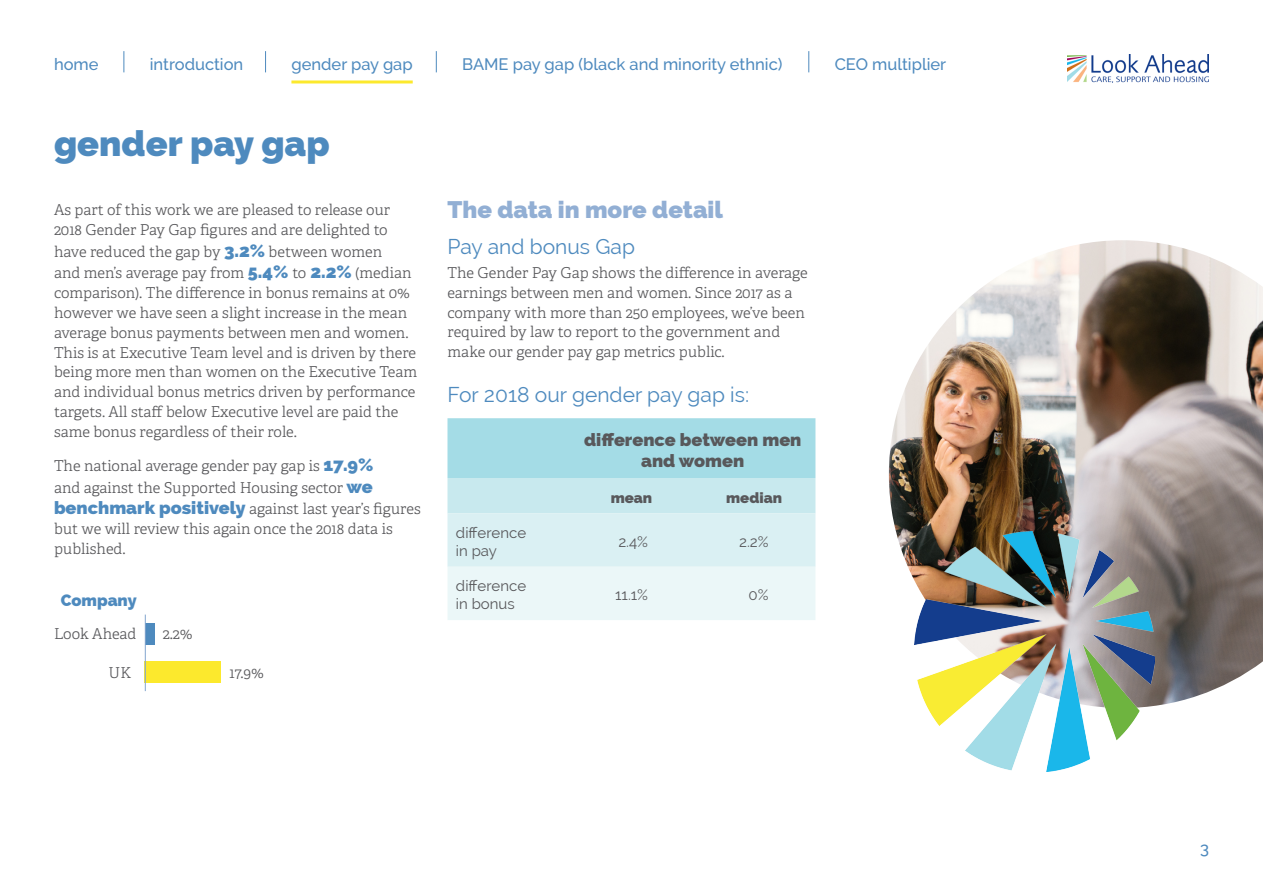
<style>
.page{position:relative;width:1263px;height:893px;background:#fff}
.page>*{position:absolute;margin:0;border:0;box-sizing:border-box;transform-origin:0 0}
.t1{font:800 36px "Raleway";color:#4e8abe}
.t2{font:800 24px "Raleway";color:#92afd4}
.t3{font:21px "Raleway";color:#4e8abe}
.t4{font:800 18px/21.6px "Raleway";color:#58585b;text-align:center}
.t5{font:500 16.5px "Raleway";color:#4e8abe}
.t6{font:800 16.5px "Raleway";color:#4e8abe}
.t7{font:300 15px/19.8px "Adelle";color:#58585b}
.t8{font:15px/18px "Raleway";color:#58585b}
.t9{font:800 15px "Raleway";color:#58585b}
.s1{font-family:"Raleway";font-weight:800;font-size:18px;color:#4e8abe}
</style>
<div class="page">
<svg style="left:265px;top:51px;width:1px;height:21px"></svg>
<svg style="left:436px;top:51px;width:1px;height:21px"></svg>
<svg style="left:808px;top:51px;width:1px;height:21px"></svg>
<svg style="left:124px;top:51px;width:1px;height:21px"></svg>
<img style="left:1067px;top:54px;width:142px;height:28px">
<hr style="left:291px;top:80px;width:122px;height:3px;background:#fce92d">
<svg style="left:447px;top:418px;width:368px;height:202px;background:#cbeaef"></svg>
<img style="left:889px;top:240px;width:374px;height:466px">
<img style="left:914px;top:532px;width:240px;height:239px">
<div style="left:145px;top:623px;width:9px;height:21px;background:#4e8abe"></div>
<div style="left:145px;top:661px;width:76px;height:22px;background:#fce92d"></div>
<hr style="left:145px;top:615px;width:1px;height:76px;background:#82a5ce">
<p class="t5" style="left:54px;top:54px;width:46px">home</p>
<p class="t5" style="left:150px;top:54px;width:95px">introduction</p>
<p class="t5" style="left:291px;top:54px;width:123px">gender pay gap</p>
<p class="t5" style="left:462px;top:54px;width:322px">BAME pay gap (black and minority ethnic)</p>
<p class="t5" style="left:835px;top:54px;width:113px">CEO multiplier</p>
<h1 class="t1" style="left:54px;top:123px;width:277px">gender pay gap</h1>
<p class="t7" style="left:54px;top:200px;width:338px">As part of this work we are pleased to release our<br>2018 Gender Pay Gap figures and are delighted to</p>
<p class="t7" style="left:54px;top:240px;width:359px;line-height:21.6px">have reduced the gap by <span class="s1">3.2%</span> between women and men’s average pay from <span class="s1">5.4%</span> to <span class="s1">2.2%</span> (median</p>
<p class="t7" style="left:54px;top:283px;width:365px">comparison). The difference in bonus remains at 0% however we have seen a slight increase in the mean average bonus payments between men and women.<br>This is at Executive Team level and is driven by there being more men than women on the Executive Team and individual bonus metrics driven by performance targets. All staff below Executive level are paid the same bonus regardless of their role.</p>
<p class="t7" style="left:54px;top:455px;width:368px;line-height:21.6px">The national average gender pay gap is <span class="s1">17.9%<br></span>and against the Supported Housing sector <span class="s1">we benchmark positively</span> against last year’s figures</p>
<p class="t7" style="left:54px;top:518px;width:340px">but we will review this again once the 2018 data is published.</p>
<p class="t6" style="left:61px;top:591px;width:78px">Company</p>
<p class="t7" style="left:54px;top:624px;width:84px">Look Ahead</p>
<p class="t7" style="left:163px;top:624px;width:31px">2.2%</p>
<p class="t7" style="left:109px;top:662px;width:24px">UK</p>
<p class="t7" style="left:230px;top:662px;width:36px">17.9%</p>
<h2 class="t2" style="left:447px;top:196px;width:277px">The data in more detail</h2>
<h3 class="t3" style="left:447px;top:234px;width:189px">Pay and bonus Gap</h3>
<p class="t7" style="left:447px;top:262px;width:362px">The Gender Pay Gap shows the difference in average earnings between men and women. Since 2017 as a company with more than 250 employees, we’ve been required by law to report to the government and make our gender pay gap metrics public.</p>
<h3 class="t3" style="left:447px;top:382px;width:303px">For 2018 our gender pay gap is:</h3>
<p class="t4" style="left:584px;top:429px;width:219px">difference between men and women</p>
<p class="t9" style="left:611px;top:489px;width:43px">mean</p>
<p class="t9" style="left:726px;top:489px;width:57px">median</p>
<p class="t8" style="left:456px;top:524px;width:72px">difference in pay</p>
<p class="t8" style="left:618px;top:533px;width:31px">2.4%</p>
<p class="t8" style="left:739px;top:533px;width:31px">2.2%</p>
<p class="t8" style="left:456px;top:577px;width:72px">difference in bonus</p>
<p class="t8" style="left:615px;top:586px;width:34px">11.1%</p>
<p class="t8" style="left:749px;top:586px;width:22px">0%</p>
<p class="t5" style="left:1200px;top:839px;width:10px">3</p>
</div>
